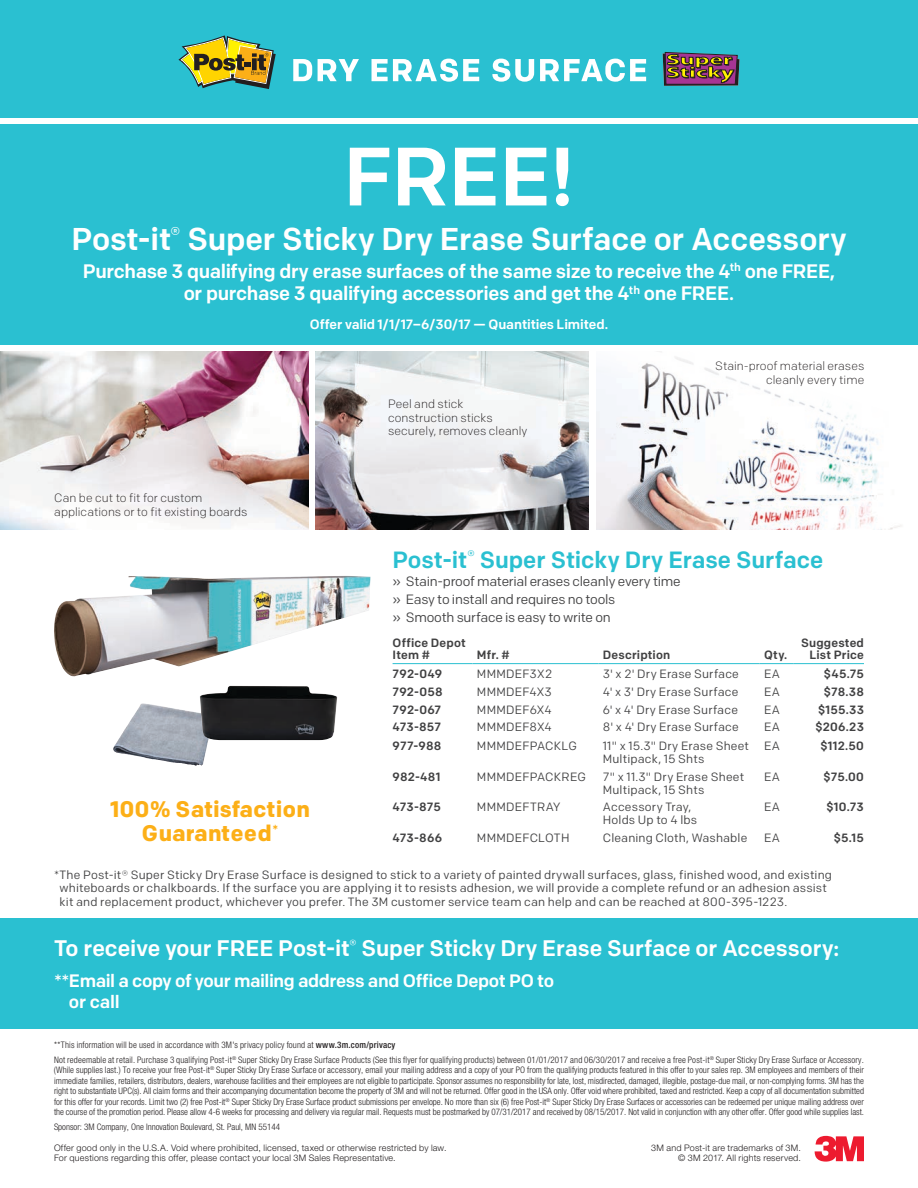
<style>
.page{position:relative;width:918px;height:1188px;background:#fff}
.page>*{position:absolute;margin:0;border:0;box-sizing:border-box;transform-origin:0 0}
.t1{font:500 82.5px "Colfax";color:#fff}
.t2{font:500 31.5px "Colfax";letter-spacing:-.005em;color:#fff}
.t3{font:500 23.55px "Colfax";letter-spacing:-.005em;color:#2ac0d1}
.t4{font:500 22.5px "Colfax";letter-spacing:-.005em;color:#fff}
.t5{font:700 22.5px/24px "Colfax";letter-spacing:.01em;color:#fcaf17;text-align:center}
.t6{font:500 19.5px/22.5px "Colfax";letter-spacing:-.02em;color:#fff;text-align:center}
.t7{font:500 18px/21.6px "Colfax";letter-spacing:-.02em;color:#fff}
.t8{font:13.5px/18px "Colfax";letter-spacing:-.015em;color:#414142}
.t9{font:500 13.5px "Colfax";letter-spacing:-.005em;color:#fff}
.t10{font:12px/12.8px "Colfax";letter-spacing:.015em;color:#414142}
.t11{font:500 12px/12.8px "Colfax";letter-spacing:.015em;color:#414142}
.t12{font:300 12px/13.5px "Colfax";color:#231f20}
.t13{font:300 condensed 9px/10.5px "Helvetica Neue LT Std";color:#231f20;text-align:justify}
.t14{font:300 9px/10.5px "Helvetica Neue LT Std";letter-spacing:.025em;color:#231f20;text-align:right}
.t15{font:300 condensed 9px "Helvetica Neue LT Std";letter-spacing:.02em;color:#231f20}
.s1{font-weight:500}
</style>
<div class="page">
<svg style="left:815px;top:1136px;width:49px;height:26px"></svg>
<div style="left:0;top:919px;width:918px;height:110px;background:#2ac0d1"></div>
<hr style="left:393px;top:663px;width:79px;height:1px;background:#2ac0d1">
<hr style="left:472px;top:663px;width:126px;height:1px;background:#2ac0d1">
<hr style="left:598px;top:663px;width:162px;height:1px;background:#2ac0d1">
<hr style="left:760px;top:663px;width:34px;height:1px;background:#2ac0d1">
<hr style="left:794px;top:663px;width:70px;height:1px;background:#2ac0d1">
<div style="left:0;top:0;width:918px;height:118px;background:#2ac0d1"></div>
<div style="left:0;top:125px;width:918px;height:220px;background:#2ac0d1"></div>
<img style="left:316px;top:352px;width:272px;height:178px">
<img style="left:596px;top:357px;width:305px;height:173px">
<div style="left:709px;top:355px;width:161px;height:37px;background:#fff"></div>
<img style="left:0;top:352px;width:308px;height:178px">
<img style="left:122px;top:703px;width:20px;height:31px">
<img style="left:199px;top:686px;width:138px;height:54px">
<img style="left:54px;top:576px;width:316px;height:101px">
<svg style="left:663px;top:52px;width:77px;height:34px;background:#775154"></svg>
<svg style="left:178px;top:35px;width:98px;height:54px"></svg>
<svg style="left:293px;top:59px;width:19px;height:22px"></svg>
<svg style="left:318px;top:59px;width:41px;height:22px"></svg>
<svg style="left:372px;top:59px;width:107px;height:23px"></svg>
<svg style="left:492px;top:59px;width:42px;height:23px"></svg>
<svg style="left:540px;top:59px;width:106px;height:23px"></svg>
<h1 class="t1" style="left:343px;top:126px;width:233px">FREE!</h1>
<h2 class="t2" style="left:71px;top:220px;width:777px">Post-it<sup>®</sup> Super Sticky Dry Erase Surface or Accessory</h2>
<h3 class="t6" style="left:83px;top:259px;width:754px">Purchase 3 qualifying dry erase surfaces of the same size to receive the 4<sup>th</sup> one FREE, or purchase 3 qualifying accessories and get the 4<sup>th</sup> one FREE.</h3>
<h3 class="t9" style="left:310px;top:316px;width:300px">Offer valid 1/1/17–6/30/17 — Quantities Limited.</h3>
<h3 class="t12" style="left:54px;top:491px;width:195px">Can be cut to fit for custom applications or to fit existing boards</h3>
<h3 class="t5" style="left:110px;top:797px;width:201px">100% Satisfaction<br>Guaranteed<sup>*</sup></h3>
<h3 class="t12" style="left:388px;top:397px;width:141px">Peel and stick construction sticks securely, removes cleanly</h3>
<h3 class="t12" style="left:715px;top:359px;width:151px;text-align:right">Stain-proof material erases cleanly every time</h3>
<h3 class="t3" style="left:393px;top:545px;width:432px">Post-it<sup>®</sup> Super Sticky Dry Erase Surface</h3>
<h3 class="t8" style="left:393px;top:572px;width:290px">» Stain-proof material erases cleanly every time » Easy to install and requires no tools<br>» Smooth surface is easy to write on</h3>
<h3 class="t11" style="left:393px;top:636px;width:75px">Office Depot<br>Item #</h3>
<h3 class="t11" style="left:801px;top:636px;width:64px;text-align:right">Suggested<br>List Price</h3>
<h3 class="t11" style="left:477px;top:649px;width:34px">Mfr. #</h3>
<h3 class="t11" style="left:603px;top:649px;width:69px">Description</h3>
<h3 class="t11" style="left:764px;top:649px;width:25px">Qty.</h3>
<h3 class="t11" style="left:393px;top:667px;width:51px">792-049</h3>
<h3 class="t10" style="left:477px;top:667px;width:77px">MMMDEF3X2</h3>
<h3 class="t10" style="left:603px;top:667px;width:138px">3' x 2' Dry Erase Surface</h3>
<h3 class="t10" style="left:764px;top:667px;width:17px">EA</h3>
<h3 class="t11" style="left:824px;top:667px;width:42px">$45.75</h3>
<h3 class="t11" style="left:393px;top:685px;width:52px">792-058</h3>
<h3 class="t10" style="left:477px;top:685px;width:76px">MMMDEF4X3</h3>
<h3 class="t10" style="left:603px;top:685px;width:137px">4' x 3' Dry Erase Surface</h3>
<h3 class="t10" style="left:764px;top:685px;width:17px">EA</h3>
<h3 class="t11" style="left:824px;top:685px;width:42px">$78.38</h3>
<h3 class="t11" style="left:393px;top:703px;width:50px">792-067</h3>
<h3 class="t10" style="left:477px;top:703px;width:76px">MMMDEF6X4</h3>
<h3 class="t10" style="left:603px;top:703px;width:137px">6' x 4' Dry Erase Surface</h3>
<h3 class="t10" style="left:764px;top:703px;width:17px">EA</h3>
<h3 class="t11" style="left:818px;top:703px;width:47px">$155.33</h3>
<h3 class="t11" style="left:393px;top:721px;width:50px">473-857</h3>
<h3 class="t10" style="left:477px;top:721px;width:76px">MMMDEF8X4</h3>
<h3 class="t10" style="left:603px;top:721px;width:137px">8' x 4' Dry Erase Surface</h3>
<h3 class="t10" style="left:764px;top:721px;width:17px">EA</h3>
<h3 class="t11" style="left:816px;top:721px;width:50px">$206.23</h3>
<h3 class="t11" style="left:393px;top:740px;width:50px">977-988</h3>
<h3 class="t10" style="left:477px;top:740px;width:102px">MMMDEFPACKLG</h3>
<h3 class="t10" style="left:603px;top:740px;width:148px">11" x 15.3" Dry Erase Sheet<br>Multipack, 15 Shts</h3>
<h3 class="t10" style="left:764px;top:740px;width:17px">EA</h3>
<h3 class="t11" style="left:820px;top:740px;width:45px">$112.50</h3>
<h3 class="t11" style="left:393px;top:770px;width:49px">982-481</h3>
<h3 class="t10" style="left:477px;top:770px;width:110px">MMMDEFPACKREG</h3>
<h3 class="t10" style="left:603px;top:770px;width:143px">7" x 11.3" Dry Erase Sheet<br>Multipack, 15 Shts</h3>
<h3 class="t10" style="left:764px;top:770px;width:17px">EA</h3>
<h3 class="t11" style="left:824px;top:770px;width:42px">$75.00</h3>
<h3 class="t11" style="left:393px;top:800px;width:50px">473-875</h3>
<h3 class="t10" style="left:477px;top:801px;width:85px">MMMDEFTRAY</h3>
<h3 class="t10" style="left:603px;top:801px;width:96px">Accessory Tray,<br>Holds Up to 4 lbs</h3>
<h3 class="t10" style="left:764px;top:801px;width:17px">EA</h3>
<h3 class="t11" style="left:827px;top:800px;width:39px">$10.73</h3>
<h3 class="t11" style="left:393px;top:831px;width:51px">473-866</h3>
<h3 class="t10" style="left:477px;top:831px;width:94px">MMMDEFCLOTH</h3>
<h3 class="t10" style="left:603px;top:831px;width:146px">Cleaning Cloth, Washable</h3>
<h3 class="t10" style="left:764px;top:831px;width:17px">EA</h3>
<h3 class="t11" style="left:834px;top:831px;width:32px">$5.15</h3>
<p class="t10" style="left:60px;top:868px;width:774px;line-height:13.5px;text-indent:-6px">*The Post-it® Super Sticky Dry Erase Surface is designed to stick to a variety of painted drywall surfaces, glass, finished wood, and existing whiteboards or chalkboards. If the surface you are applying it to resists adhesion, we will provide a complete refund or an adhesion assist kit and replacement product, whichever you prefer. The 3M customer service team can help and can be reached at 800-395-1223.</p>
<h3 class="t4" style="left:54px;top:935px;width:787px">To receive your FREE Post-it<sup>®</sup> Super Sticky Dry Erase Surface or Accessory:</h3>
<h3 class="t7" style="left:69px;top:969px;width:487px;text-indent:-15px">**Email a copy of your mailing address and Office Depot PO to or call</h3>
<p class="t15" style="left:54px;top:1040px;width:343px">**This information will be used in accordance with 3M's privacy policy found at <span class="s1">www.3m.com/privacy</span></p>
<p class="t13" style="left:54px;top:1054px;width:812px">Not redeemable at retail. Purchase 3 qualifying Post-it<sup>®</sup> Super Sticky Dry Erase Surface Products (See this flyer for qualifying products) between 01/01/2017 and 06/30/2017 and receive a free Post-it<sup>®</sup> Super Sticky Dry Erase Surface or Accessory. (While supplies last.) To receive your free Post-it<sup>®</sup> Super Sticky Dry Erase Surface or accessory, email your mailing address and a copy of your PO from the qualifying products featured in this offer to your sales rep. 3M employees and members of their immediate families, retailers, distributors, dealers, warehouse facilities and their employees are not eligible to participate. Sponsor assumes no responsibility for late, lost, misdirected, damaged, illegible, postage-due mail, or non-complying forms. 3M has the right to substantiate UPC(s). All claim forms and their accompanying documentation become the property of 3M and will not be returned. Offer good in the USA only. Offer void where prohibited, taxed and restricted. Keep a copy of all documentation submitted for this offer for your records. Limit two (2) free Post-it<sup>®</sup> Super Sticky Dry Erase Surface product submissions per envelope. No more than six (6) free Post-it<sup>®</sup> Super Sticky Dry Erase Surfaces or accessories can be redeemed per unique mailing address over the course of the promotion period. Please allow 4-6 weeks for processing and delivery via regular mail. Requests must be postmarked by 07/31/2017 and received by 08/15/2017. Not valid in conjunction with any other offer. Offer good while supplies last.</p>
<p class="t13" style="left:54px;top:1122px;width:228px">Sponsor: 3M Company, One Innovation Boulevard, St. Paul, MN 55144</p>
<p class="t14" style="left:54px;top:1142px;width:394px;text-align:left">Offer good only in the U.S.A. Void where prohibited, licensed, taxed or otherwise restricted by law.<br>For questions regarding this offer, please contact your local 3M Sales Representative.</p>
<p class="t14" style="left:651px;top:1142px;width:151px">3M and Post-it are trademarks of 3M. © 3M 2017. All rights reserved.</p>
</div>
